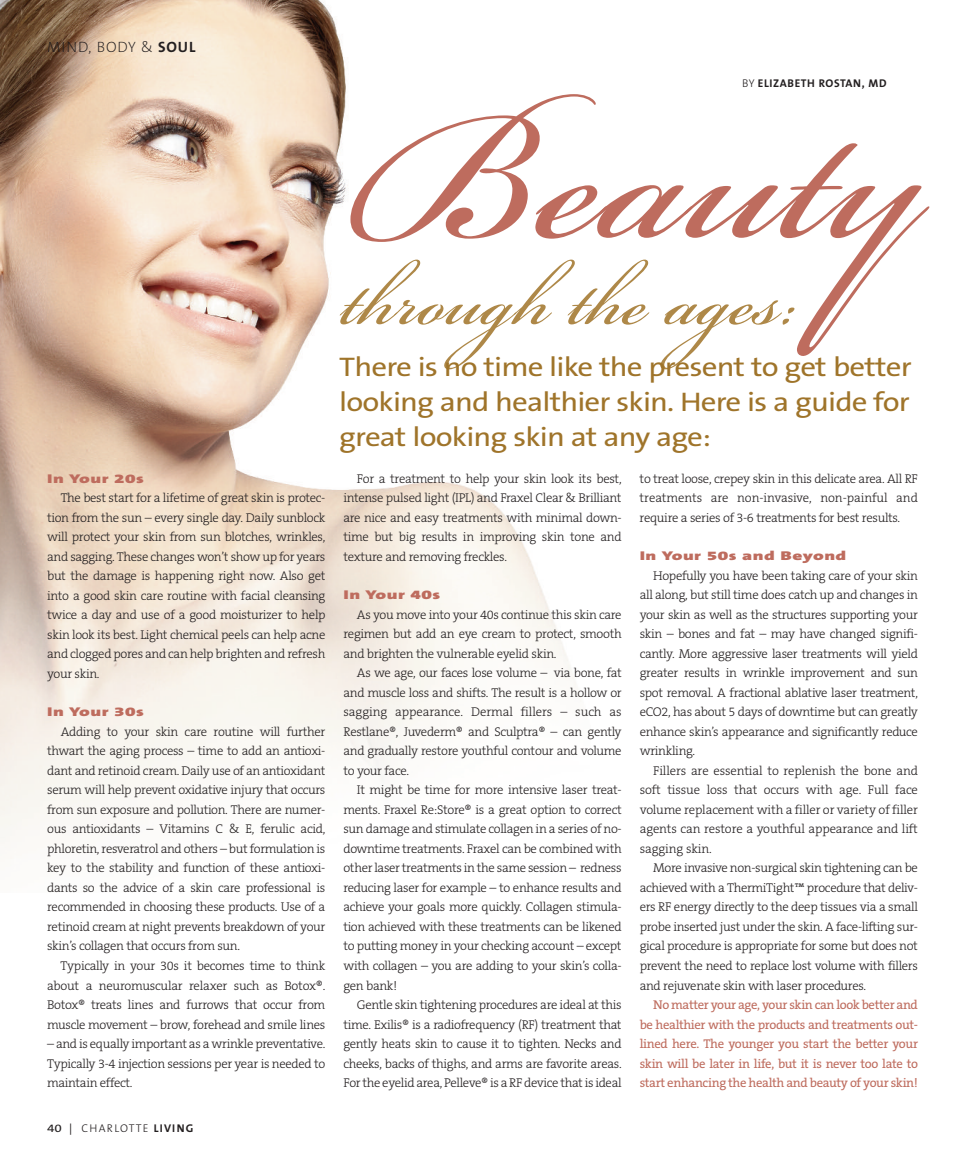
<style>
.page{position:relative;width:972px;height:1175px;background:#fff}
.page>*{position:absolute;margin:0;border:0;box-sizing:border-box;transform-origin:0 0}
.t1{font:296.1px "Bickham Script MM.400.wt";color:#be6c5e}
.t2{font:112.5px "Bickham Script MM.400.wt";color:#ae8848}
.t3{font:27px/34.5px "The Sans B5 Plain";letter-spacing:-.025em;color:#9f742a;text-align:justify;scale:1.15 1}
.t4{font:200 15px "The Sans B2";letter-spacing:.06em;color:#231f20}
.t5{font:300 12.75px/19.5px "The Serif B3";letter-spacing:-.025em;color:#231f20;text-align:justify}
.t6{font:12.75px/19.5px "The Serif B5 Plain";letter-spacing:-.025em;color:#be6c5e;text-align:justify}
.t7{font:900 12.75px "The Sans B9";letter-spacing:.025em;color:#be6c5e;scale:1.5 1}
.t8{font:700 11.25px "The Sans B7";letter-spacing:.055em;color:#231f20}
.t9{font:300 11.25px "The Sans B3";letter-spacing:.11em;color:#231f20}
.s1{font-family:"The Sans B7";font-weight:700}
.s2{font-family:"The Sans B5 Plain";font-weight:400}
.s3{font-family:"The Sans B3";font-weight:300}
</style>
<div class="page">
<img style="left:0;top:0;width:576px;height:859px">
<p class="t4" style="left:47px;top:39px;width:150px">MIND, BODY &amp; <span class="s1">SOUL</span></p>
<p class="t7" style="left:47px;top:472px;width:66px">In Your 20s</p>
<p class="t5" style="left:47px;top:489px;width:280px;text-indent:14px">The best start for a lifetime of great skin is protec&shy;tion from the sun – every single day. Daily sunblock will protect your skin from sun blotches, wrinkles, and sagging. These changes won’t show up for years but the damage is happening right now. Also get into a good skin care routine with facial cleansing twice a day and use of a good moisturizer to help skin look its best. Light chemical peels can help acne and clogged pores and can help brighten and refresh your skin.</p>
<p class="t7" style="left:47px;top:705px;width:66px">In Your 30s</p>
<p class="t5" style="left:47px;top:722px;width:280px;text-indent:14px">Adding to your skin care routine will further thwart the aging process – time to add an antioxi&shy;dant and retinoid cream. Daily use of an antioxidant serum will help prevent oxidative injury that occurs from sun exposure and pollution. There are numer&shy;ous antioxidants – Vitamins C &amp; E, ferulic acid, phloretin, resveratrol and others – but formulation is key to the stability and function of these antioxi&shy;dants so the advice of a skin care professional is recommended in choosing these products. Use of a retinoid cream at night prevents breakdown of your skin’s collagen that occurs from sun.</p>
<p class="t5" style="left:47px;top:956px;width:280px;text-indent:14px">Typically in your 30s it becomes time to think about a neuromuscular relaxer such as Botox®.<br>Botox® treats lines and furrows that occur from muscle movement – brow, forehead and smile lines</p>
<p class="t5" style="left:47px;top:1034px;width:280px">– and is equally important as a wrinkle preventative.<br>Typically 3-4 injection sessions per year is needed to maintain effect.</p>
<p class="t9" style="left:47px;top:1122px;width:148px"><span class="s2">40 |</span> CHARLOTTE <span class="s1">LIVING</span></p>
<p class="t8" style="left:742px;top:77px;width:146px"><span class="s3">BY</span> ELIZABETH ROSTAN, MD</p>
<h1 class="t1" style="left:351px;top:-39px;width:576px">Beauty</h1>
<h2 class="t2" style="left:341px;top:219px;width:459px">through the ages:</h2>
<h3 class="t3" style="left:339px;top:351px;width:499px">There is no time like the present to get better looking and healthier skin. Here is a guide for great looking skin at any age:</h3>
<p class="t5" style="left:343px;top:469px;width:280px;text-indent:14px">For a treatment to help your skin look its best, intense pulsed light (IPL) and Fraxel Clear &amp; Brilliant are nice and easy treatments with minimal down&shy;time but big results in improving skin tone and texture and removing freckles.</p>
<p class="t7" style="left:343px;top:588px;width:66px">In Your 40s</p>
<p class="t5" style="left:343px;top:605px;width:280px;text-indent:13px">As you move into your 40s continue this skin care regimen but add an eye cream to protect, smooth and brighten the vulnerable eyelid skin.</p>
<p class="t5" style="left:343px;top:664px;width:280px;text-indent:13px">As we age, our faces lose volume – via bone, fat and muscle loss and shifts. The result is a hollow or sagging appearance. Dermal fillers – such as Restlane®, Juvederm® and Sculptra® – can gently and gradually restore youthful contour and volume to your face.</p>
<p class="t5" style="left:343px;top:781px;width:280px;text-indent:14px">It might be time for more intensive laser treat&shy;ments. Fraxel Re:Store® is a great option to correct sun damage and stimulate collagen in a series of no&shy;downtime treatments. Fraxel can be combined with other laser treatments in the same session – redness reducing laser for example – to enhance results and achieve your goals more quickly. Collagen stimula&shy;tion achieved with these treatments can be likened to putting money in your checking account – except with collagen – you are adding to your skin’s colla&shy;gen bank!</p>
<p class="t5" style="left:343px;top:995px;width:280px;text-indent:14px">Gentle skin tightening procedures are ideal at this time. Exilis® is a radiofrequency (RF) treatment that gently heats skin to cause it to tighten. Necks and cheeks, backs of thighs, and arms are favorite areas.<br>For the eyelid area, Pelleve® is a RF device that is ideal</p>
<p class="t5" style="left:640px;top:469px;width:280px">to treat loose, crepey skin in this delicate area. All RF treatments are non-invasive, non-painful and require a series of 3-6 treatments for best results.</p>
<p class="t7" style="left:640px;top:549px;width:139px">In Your 50s and Beyond</p>
<p class="t5" style="left:640px;top:566px;width:280px;text-indent:14px">Hopefully you have been taking care of your skin all along, but still time does catch up and changes in your skin as well as the structures supporting your skin – bones and fat – may have changed signifi&shy;cantly. More aggressive laser treatments will yield greater results in wrinkle improvement and sun spot removal. A fractional ablative laser treatment, eCO2, has about 5 days of downtime but can greatly enhance skin’s appearance and significantly reduce wrinkling.</p>
<p class="t5" style="left:640px;top:761px;width:280px;text-indent:13px">Fillers are essential to replenish the bone and soft tissue loss that occurs with age. Full face volume replacement with a filler or variety of filler agents can restore a youthful appearance and lift sagging skin.</p>
<p class="t5" style="left:640px;top:859px;width:280px;text-indent:14px">More invasive non-surgical skin tightening can be achieved with a ThermiTight™ procedure that deliv&shy;ers RF energy directly to the deep tissues via a small probe inserted just under the skin. A face-lifting sur&shy;gical procedure is appropriate for some but does not prevent the need to replace lost volume with fillers and rejuvenate skin with laser procedures.</p>
<p class="t6" style="left:640px;top:995px;width:280px;text-indent:13px">No matter your age, your skin can look better and be healthier with the products and treatments out&shy;lined here. The younger you start the better your skin will be later in life, but it is never too late to start enhancing the health and beauty of your skin!</p>
</div>
